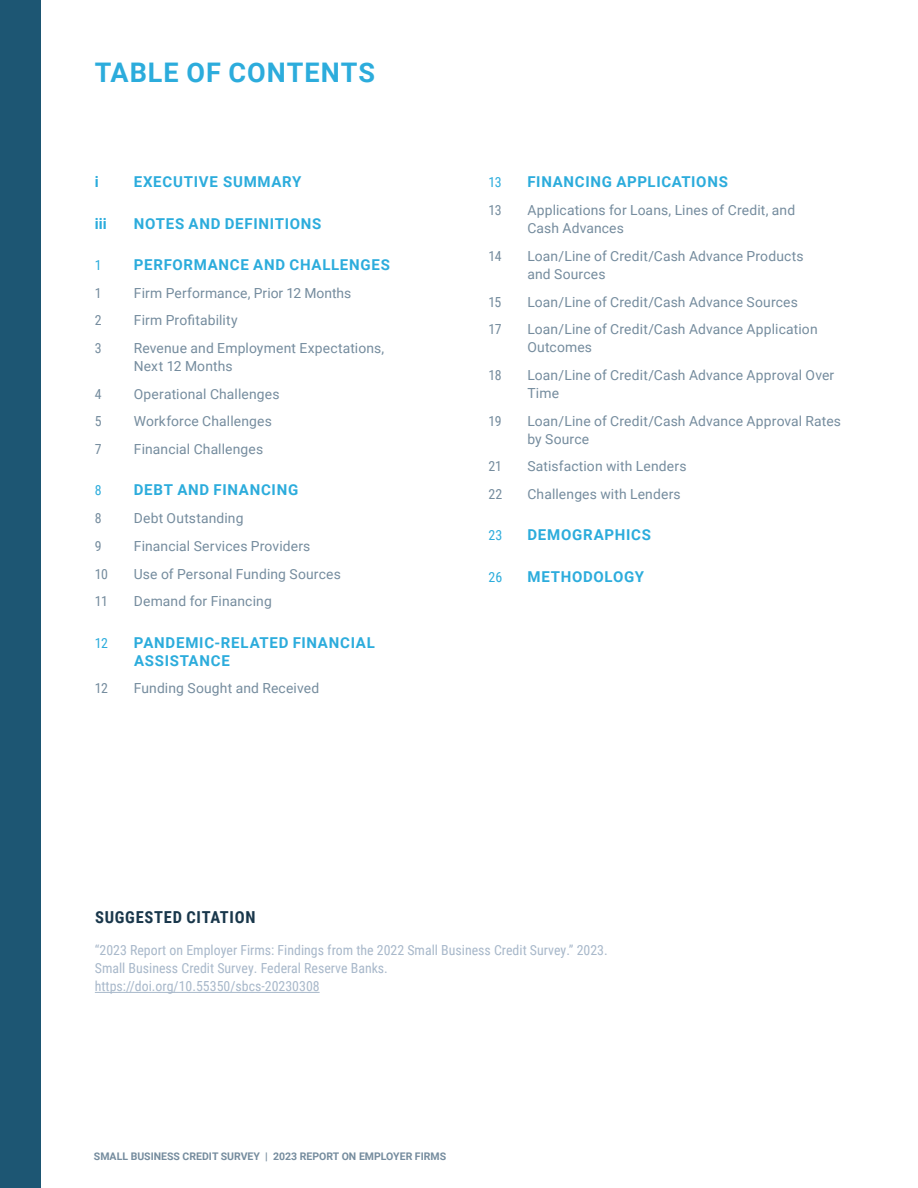
<style>
.page{position:relative;width:918px;height:1188px;background:#fff}
.page>*{position:absolute;margin:0;border:0;box-sizing:border-box;transform-origin:0 0}
.t1{font:700 27px "Roboto";letter-spacing:.035em;color:#2cacdc}
.t2{font:700 16.5px "Roboto Condensed";letter-spacing:.04em;color:#19374b}
.t3{font:700 15px "Roboto";letter-spacing:.05em;color:#2cacdc}
.t4{font:13.8px "Roboto";letter-spacing:.01em;color:#758c9e}
.t5{font:13.8px/18px "Roboto Condensed";color:#a8b8ca}
.t6{font:13.8px "Roboto Condensed";letter-spacing:-.035em;color:#758c9e}
.t7{font:13.8px "Roboto Condensed";letter-spacing:-.015em;color:#2cacdc}
.t8{font:700 10.5px "Roboto";color:#758c9e}
</style>
<div class="page">
<div style="left:0;top:0;width:40px;height:1188px;background:#1d5673"></div>
<hr style="left:95px;top:992px;width:225px;height:1px;background:#a8b8ca">
<p class="t1" style="left:95px;top:54px;width:282px">TABLE OF CONTENTS</p>
<p class="t3" style="left:95px;top:172px;width:5px">i</p>
<p class="t3" style="left:134px;top:172px;width:169px">EXECUTIVE SUMMARY</p>
<p class="t3" style="left:95px;top:213px;width:14px">iii</p>
<p class="t3" style="left:134px;top:213px;width:189px">NOTES AND DEFINITIONS</p>
<p class="t7" style="left:95px;top:255px;width:8px">1</p>
<p class="t3" style="left:134px;top:254px;width:258px">PERFORMANCE AND CHALLENGES</p>
<p class="t6" style="left:95px;top:283px;width:8px">1</p>
<p class="t4" style="left:134px;top:283px;width:219px">Firm Performance, Prior 12 Months</p>
<p class="t6" style="left:95px;top:311px;width:8px">2</p>
<p class="t4" style="left:134px;top:311px;width:105px">Firm Profitability</p>
<p class="t6" style="left:95px;top:338px;width:8px">3</p>
<p class="t4" style="left:134px;top:338px;width:252px">Revenue and Employment Expectations,</p>
<p class="t4" style="left:134px;top:356px;width:100px">Next 12 Months</p>
<p class="t6" style="left:95px;top:384px;width:8px">4</p>
<p class="t4" style="left:134px;top:384px;width:147px">Operational Challenges</p>
<p class="t6" style="left:95px;top:412px;width:8px">5</p>
<p class="t4" style="left:134px;top:412px;width:139px">Workforce Challenges</p>
<p class="t6" style="left:95px;top:440px;width:8px">7</p>
<p class="t4" style="left:134px;top:440px;width:131px">Financial Challenges</p>
<p class="t7" style="left:95px;top:481px;width:8px">8</p>
<p class="t3" style="left:134px;top:480px;width:166px">DEBT AND FINANCING</p>
<p class="t6" style="left:95px;top:509px;width:8px">8</p>
<p class="t4" style="left:134px;top:509px;width:111px">Debt Outstanding</p>
<p class="t6" style="left:95px;top:536px;width:8px">9</p>
<p class="t4" style="left:134px;top:536px;width:178px">Financial Services Providers</p>
<p class="t6" style="left:95px;top:564px;width:15px">10</p>
<p class="t4" style="left:134px;top:564px;width:208px">Use of Personal Funding Sources</p>
<p class="t6" style="left:95px;top:592px;width:15px">11</p>
<p class="t4" style="left:134px;top:592px;width:139px">Demand for Financing</p>
<p class="t7" style="left:95px;top:633px;width:15px">12</p>
<p class="t3" style="left:134px;top:632px;width:242px">PANDEMIC-RELATED FINANCIAL</p>
<p class="t3" style="left:134px;top:650px;width:97px">ASSISTANCE</p>
<p class="t6" style="left:95px;top:679px;width:15px">12</p>
<p class="t4" style="left:134px;top:679px;width:187px">Funding Sought and Received</p>
<p class="t7" style="left:488px;top:173px;width:15px">13</p>
<p class="t3" style="left:527px;top:172px;width:202px">FINANCING APPLICATIONS</p>
<p class="t6" style="left:488px;top:201px;width:15px">13</p>
<p class="t4" style="left:527px;top:201px;width:269px">Applications for Loans, Lines of Credit, and</p>
<p class="t4" style="left:527px;top:219px;width:98px">Cash Advances</p>
<p class="t6" style="left:488px;top:246px;width:15px">14</p>
<p class="t4" style="left:527px;top:246px;width:278px">Loan/Line of Credit/Cash Advance Products</p>
<p class="t4" style="left:527px;top:264px;width:80px">and Sources</p>
<p class="t6" style="left:488px;top:292px;width:15px">15</p>
<p class="t4" style="left:527px;top:292px;width:272px">Loan/Line of Credit/Cash Advance Sources</p>
<p class="t6" style="left:488px;top:320px;width:15px">17</p>
<p class="t4" style="left:527px;top:320px;width:292px">Loan/Line of Credit/Cash Advance Application</p>
<p class="t4" style="left:527px;top:338px;width:66px">Outcomes</p>
<p class="t6" style="left:488px;top:365px;width:15px">18</p>
<p class="t4" style="left:527px;top:365px;width:308px">Loan/Line of Credit/Cash Advance Approval Over</p>
<p class="t4" style="left:527px;top:383px;width:33px">Time</p>
<p class="t6" style="left:488px;top:411px;width:15px">19</p>
<p class="t4" style="left:527px;top:411px;width:315px">Loan/Line of Credit/Cash Advance Approval Rates</p>
<p class="t4" style="left:527px;top:429px;width:63px">by Source</p>
<p class="t6" style="left:488px;top:457px;width:15px">21</p>
<p class="t4" style="left:527px;top:457px;width:161px">Satisfaction with Lenders</p>
<p class="t6" style="left:488px;top:485px;width:16px">22</p>
<p class="t4" style="left:527px;top:485px;width:155px">Challenges with Lenders</p>
<p class="t7" style="left:488px;top:526px;width:15px">23</p>
<p class="t3" style="left:527px;top:525px;width:125px">DEMOGRAPHICS</p>
<p class="t7" style="left:488px;top:567px;width:15px">26</p>
<p class="t3" style="left:527px;top:566px;width:118px">METHODOLOGY</p>
<h4 class="t2" style="left:95px;top:906px;width:162px">SUGGESTED CITATION</h4>
<p class="t5" style="left:95px;top:940px;width:514px">“2023 Report on Employer Firms: Findings from the 2022 Small Business Credit Survey.” 2023.<br>Small Business Credit Survey. Federal Reserve Banks. https://doi.org/10.55350/sbcs-20230308</p>
<p class="t8" style="left:94px;top:1149px;width:354px">SMALL BUSINESS CREDIT SURVEY | 2023 REPORT ON EMPLOYER FIRMS</p>
</div>
